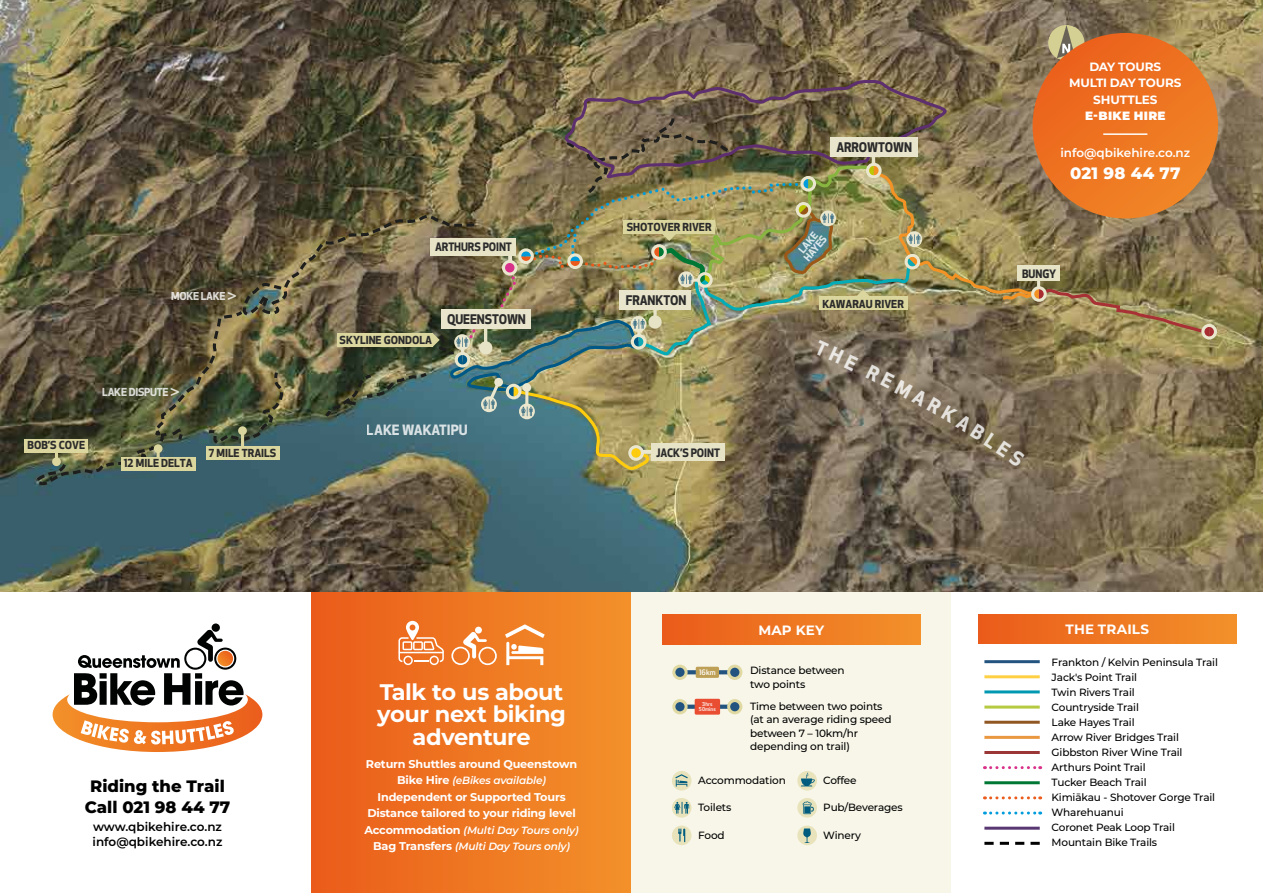
<style>
.page{position:relative;width:1263px;height:893px;background:#fff}
.page>*{position:absolute;margin:0;border:0;box-sizing:border-box;transform-origin:0 0}
.t1{font:700 22.5px/22.5px "Montserrat";letter-spacing:-.02em;color:#fff;text-align:center}
.t2{font:800 16.5px/21px "Montserrat";color:#000;text-align:center}
.t3{font:800 16.5px "Montserrat";letter-spacing:.015em;color:#fff}
.t4{font:700 13.95px "Apex New";color:#fff}
.t5{font:700 13.5px "Montserrat";letter-spacing:.015em;color:#fff}
.t6{font:700 13.05px "Apex New";letter-spacing:-.01em;color:#2b2b2b;scale:.95 1}
.t7{font:600 12px/15px "Montserrat";color:#000}
.t8{font:700 12px/16.5px "Montserrat";letter-spacing:-.01em;color:#fff;text-align:center}
.t9{font:600 12px "Montserrat";color:#fff}
.t10{font:900 12px "Montserrat";letter-spacing:.025em;color:#fff}
.t11{font:700 11.4px "Apex New";letter-spacing:-.01em;color:#2b2b2b;scale:.95 1}
.t12{font:700 11.25px/16.5px "Montserrat";letter-spacing:-.015em;color:#fff;text-align:center}
.t13{font:700 10.8px "Apex New";color:#2b2b2b}
.t14{font:700 10.8px "Apex New";letter-spacing:-.025em;color:#fff}
.t15{font:500 10.5px/15px "Montserrat";letter-spacing:-.015em;color:#000}
.t16{font:italic 600 10.5px/16.5px "Montserrat";letter-spacing:-.015em;color:#fff;text-align:center}
.t17{font:700 10.05px/9.3px "Apex New";color:#fff}
.t18{font:500 7.35px "Apex New";color:#fff}
.t19{font:500 5.25px/5.2px "Apex New";color:#fff;text-align:center}
.s1{font-weight:700;font-style:normal;font-size:11.25px}
</style>
<div class="page">
<img style="left:0;top:0;width:1263px;height:592px">
<div style="left:1048px;top:25px;width:36px;height:36px;background:#d4cf92;border-radius:50%"></div>
<svg style="left:1057px;top:25px;width:18px;height:33px"></svg>
<div style="left:25px;top:439px;width:63px;height:13px;background:#dbd59e"></div>
<div style="left:1032px;top:33px;width:186px;height:185px;background:#ec681e;border-radius:93px"></div>
<div style="left:312px;top:592px;width:319px;height:301px;background:linear-gradient(to right,#ea5c1a,#f3912a)"></div>
<div style="left:631px;top:592px;width:320px;height:301px;background:#f8f6e9"></div>
<hr style="left:984px;top:660px;width:56px;height:3px;background:#235480">
<hr style="left:984px;top:675px;width:56px;height:3px;background:#ffd043">
<hr style="left:984px;top:690px;width:56px;height:3px;background:#0099b1">
<hr style="left:984px;top:706px;width:56px;height:3px;background:#b5c941">
<hr style="left:984px;top:721px;width:56px;height:3px;background:#915722">
<hr style="left:984px;top:736px;width:56px;height:3px;background:#ea983f">
<hr style="left:984px;top:751px;width:56px;height:3px;background:#9b3636">
<svg style="left:984px;top:766px;width:57px;height:3px"></svg>
<hr style="left:984px;top:781px;width:56px;height:3px;background:#007835">
<svg style="left:984px;top:796px;width:57px;height:3px"></svg>
<svg style="left:984px;top:811px;width:57px;height:3px"></svg>
<hr style="left:984px;top:827px;width:56px;height:3px;background:#583772">
<svg style="left:984px;top:842px;width:56px;height:3px"></svg>
<div style="left:212px;top:623px;width:8px;height:9px;background:#010202;border-radius:50%"></div>
<svg style="left:53px;top:630px;width:209px;height:122px"></svg>
<div style="left:672px;top:798px;width:19px;height:20px;background:#e8e3ba;border-radius:50%"></div>
<svg style="left:674px;top:802px;width:15px;height:12px"></svg>
<div style="left:672px;top:825px;width:19px;height:20px;background:linear-gradient(to bottom,#e8e3ba,#e8e4bc);border-radius:50%"></div>
<svg style="left:678px;top:829px;width:7px;height:13px"></svg>
<div style="left:672px;top:771px;width:19px;height:20px;background:#e8e3ba;border-radius:50%"></div>
<svg style="left:675px;top:774px;width:13px;height:13px"></svg>
<svg style="left:688px;top:670px;width:39px;height:4px"></svg>
<div style="left:696px;top:667px;width:23px;height:11px;background:#be9f56"></div>
<svg style="left:688px;top:705px;width:39px;height:4px"></svg>
<div style="left:695px;top:699px;width:25px;height:16px;background:#e94e32"></div>
<svg style="left:398px;top:621px;width:46px;height:44px"></svg>
<div style="left:475px;top:627px;width:7px;height:7px;background:#fff;border-radius:50%"></div>
<svg style="left:451px;top:632px;width:46px;height:33px"></svg>
<svg style="left:505px;top:624px;width:40px;height:41px"></svg>
<div style="left:662px;top:615px;width:259px;height:30px;background:linear-gradient(to right,#ea5c1a,#f3912a)"></div>
<div style="left:978px;top:614px;width:258px;height:30px;background:linear-gradient(to right,#ea5c1a,#f3912a)"></div>
<div style="left:674px;top:666px;width:12px;height:12px;background:#235480;border-radius:50%"></div>
<div style="left:672px;top:665px;width:16px;height:15px;border:3px solid #e0d9a1;border-radius:50%"></div>
<div style="left:729px;top:666px;width:12px;height:12px;background:#235480;border-radius:50%"></div>
<div style="left:727px;top:665px;width:15px;height:15px;border:3px solid #e0d9a1;border-radius:50%"></div>
<div style="left:674px;top:701px;width:12px;height:12px;background:#235480;border-radius:50%"></div>
<div style="left:672px;top:699px;width:16px;height:15px;border:3px solid #e0d9a1;border-radius:50%"></div>
<div style="left:729px;top:701px;width:12px;height:12px;background:#235480;border-radius:50%"></div>
<div style="left:727px;top:699px;width:15px;height:15px;border:3px solid #e0d9a1;border-radius:50%"></div>
<svg style="left:797px;top:771px;width:20px;height:20px"></svg>
<svg style="left:801px;top:773px;width:14px;height:13px"></svg>
<div style="left:797px;top:798px;width:20px;height:20px;background:#e8e3ba;border-radius:50%"></div>
<svg style="left:803px;top:801px;width:11px;height:13px"></svg>
<div style="left:797px;top:825px;width:20px;height:20px;background:#e8e3ba;border-radius:50%"></div>
<svg style="left:803px;top:828px;width:8px;height:15px"></svg>
<img style="left:36px;top:79px;width:1181px;height:408px">
<p class="t14" style="left:171px;top:288px;width:67px">MOKE LAKE &gt;</p>
<p class="t14" style="left:102px;top:384px;width:79px">LAKE DISPUTE &gt;</p>
<p class="t13" style="left:28px;top:438px;width:59px">BOB’S COVE</p>
<p class="t13" style="left:124px;top:456px;width:70px">12 MILE DELTA</p>
<p class="t13" style="left:209px;top:445px;width:69px">7 MILE TRAILS</p>
<h2 class="t2" style="left:85px;top:775px;width:147px">Riding the Trail<br>Call 021 98 44 77</h2>
<p class="t7" style="left:93px;top:819px;width:131px">www.qbikehire.co.nz info@qbikehire.co.nz</p>
<p class="t11" style="left:435px;top:239px;width:82px">ARTHURS POINT</p>
<p class="t13" style="left:340px;top:332px;width:94px">SKYLINE GONDOLA</p>
<p class="t6" style="left:447px;top:309px;width:84px">QUEENSTOWN</p>
<h3 class="t4" style="left:367px;top:420px;width:102px">LAKE WAKATIPU</h3>
<p class="t13" style="left:627px;top:219px;width:86px">SHOTOVER RIVER</p>
<p class="t6" style="left:626px;top:291px;width:65px">FRANKTON</p>
<p class="t11" style="left:657px;top:444px;width:68px">JACK’S POINT</p>
<p class="t6" style="left:836px;top:137px;width:81px">ARROWTOWN</p>
<p class="t17" style="left:795px;top:250px;width:31px;rotate:-50deg">LAKE<br>HAYES</p>
<p class="t13" style="left:822px;top:296px;width:83px">KAWARAU RIVER</p>
<p class="t8" style="left:1069px;top:58px;width:114px">DAY TOURS<br>MULTI DAY TOURS<br>SHUTTLES</p>
<p class="t10" style="left:1085px;top:107px;width:82px">E-BIKE HIRE</p>
<p class="t9" style="left:1060px;top:145px;width:131px">info@qbikehire.co.nz</p>
<h2 class="t3" style="left:1070px;top:161px;width:112px">021 98 44 77</h2>
<p class="t11" style="left:1022px;top:265px;width:37px">BUNGY</p>
<h1 class="t1" style="left:377px;top:679px;width:190px">Talk to us about your next biking adventure</h1>
<p class="t12" style="left:366px;top:755px;width:213px">Return Shuttles around Queenstown</p>
<p class="t16" style="left:397px;top:772px;width:150px"><span class="s1">Bike Hire</span> (eBikes available)</p>
<p class="t12" style="left:367px;top:788px;width:210px">Independent or Supported Tours<br>Distance tailored to your riding level</p>
<p class="t16" style="left:364px;top:821px;width:216px"><span class="s1">Accommodation</span> (Multi Day Tours only)<br><span class="s1">Bag Transfers</span> (Multi Day Tours only)</p>
<p class="t5" style="left:758px;top:621px;width:68px">MAP KEY</p>
<p class="t5" style="left:1065px;top:620px;width:85px">THE TRAILS</p>
<p class="t15" style="left:750px;top:663px;width:96px;line-height:13.5px">Distance between two points</p>
<p class="t15" style="left:750px;top:699px;width:143px;line-height:13.5px">Time between two points (at an average riding speed between 7 – 10km/hr depending on trail)</p>
<p class="t15" style="left:698px;top:773px;width:89px">Accommodation</p>
<p class="t15" style="left:698px;top:800px;width:35px">Toilets</p>
<p class="t15" style="left:698px;top:827px;width:28px">Food</p>
<p class="t18" style="left:699px;top:667px;width:18px">16km</p>
<p class="t19" style="left:699px;top:701px;width:18px">3hrs<br>50mins</p>
<p class="t15" style="left:823px;top:773px;width:35px">Coffee</p>
<p class="t15" style="left:823px;top:800px;width:81px">Pub/Beverages</p>
<p class="t15" style="left:823px;top:827px;width:39px">Winery</p>
<p class="t15" style="left:1052px;top:654px;width:168px">Frankton / Kelvin Peninsula Trail<br>Jack's Point Trail<br>Twin Rivers Trail<br>Countryside Trail<br>Lake Hayes Trail<br>Arrow River Bridges Trail<br>Gibbston River Wine Trail<br>Arthurs Point Trail<br>Tucker Beach Trail<br>Kimiākau - Shotover Gorge Trail<br>Wharehuanui<br>Coronet Peak Loop Trail<br>Mountain Bike Trails</p>
</div>
